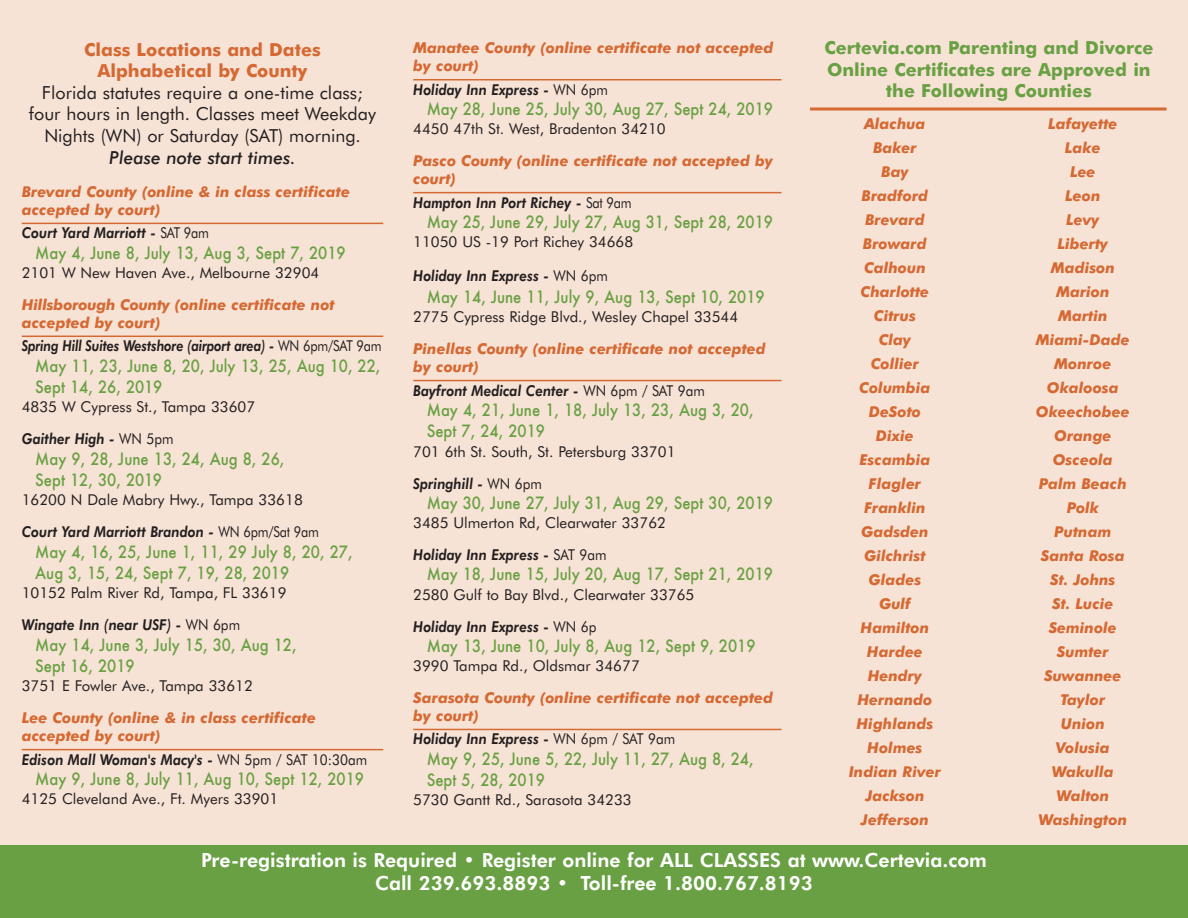
<style>
.page{position:relative;width:1188px;height:918px;background:#fff}
.page>*{position:absolute;margin:0;border:0;box-sizing:border-box;transform-origin:0 0}
.t1{font:800 19.5px/23.4px "Futura BT";color:#fff;text-align:center}
.t2{font:18px/21.6px "Futura BT";color:#231f20;text-align:center}
.t3{font:700 18px/21.6px "Futura BT";color:#69a043;text-align:center}
.t4{font:700 18px/21.6px "Futura BT";color:#d56934;text-align:center}
.t5{font:italic 500 18px "Futura BT";color:#231f20}
.t6{font:500 16.5px/21.5px "Futura";color:#69a043;scale:.9 1}
.t7{font:italic 700 15px/24px "Futura BT";color:#d56934}
.t8{font:15px/32.1px "Futura BT";color:#231f20}
.t9{font:italic 800 15px "Futura BT";color:#231f20;scale:.9 1}
.t10{font:italic 800 15px "Futura BT";letter-spacing:-.02em;color:#231f20;scale:.85 1}
.s1{font-weight:400;font-style:normal}
.s2{font-weight:800;font-style:italic}
</style>
<div class="page">
<div style="left:0;top:0;width:1188px;height:891px;background:#f7e3d5"></div>
<div style="left:0;top:845px;width:1188px;height:73px;background:#69a043"></div>
<hr style="left:22px;top:223px;width:361px;height:1px;background:#d56934">
<hr style="left:22px;top:336px;width:361px;height:1px;background:#d56934">
<hr style="left:22px;top:749px;width:361px;height:1px;background:#d56934">
<hr style="left:413px;top:79px;width:369px;height:1px;background:#d56934">
<hr style="left:413px;top:192px;width:369px;height:1px;background:#d56934">
<hr style="left:413px;top:380px;width:369px;height:1px;background:#d56934">
<hr style="left:413px;top:729px;width:369px;height:1px;background:#d56934">
<hr style="left:810px;top:107px;width:357px;height:3px;background:#d56934">
<p class="t4" style="left:84px;top:40px;width:238px">Class Locations and Dates<br>Alphabetical by County</p>
<p class="t2" style="left:29px;top:83px;width:349px">Florida statutes require a one-time class; four hours in length. Classes meet Weekday<br>Nights (WN) or Saturday (SAT) morning.</p>
<p class="t5" style="left:109px;top:150px;width:188px">Please note start times.</p>
<p class="t7" style="left:22px;top:184px;width:330px;line-height:18px">Brevard County (online &amp; in class certificate accepted by court)</p>
<p class="t9" style="left:22px;top:227px;width:210px">Court Yard Marriott - <span class="s1">SAT 9am</span></p>
<p class="t6" style="left:35px;top:241px;width:347px">May 4, June 8, July 13, Aug 3, Sept 7, 2019</p>
<p class="t8" style="left:22px;top:258px;width:299px">2101 W New Haven Ave., Melbourne 32904</p>
<p class="t7" style="left:22px;top:297px;width:315px;line-height:18px">Hillsborough County (online certificate not accepted by court)</p>
<p class="t10" style="left:22px;top:340px;width:425px">Spring Hill Suites Westshore (airport area) - <span class="s1">WN 6pm/SAT 9am</span></p>
<p class="t6" style="left:35px;top:354px;width:385px">May 11, 23, June 8, 20, July 13, 25, Aug 10, 22,<br>Sept 14, 26, 2019</p>
<p class="t8" style="left:22px;top:392px;width:235px">4835 W Cypress St., Tampa 33607<br><span class="s2">Gaither High -</span> WN 5pm</p>
<p class="t6" style="left:35px;top:447px;width:278px">May 9, 28, June 13, 24, Aug 8, 26,<br>Sept 12, 30, 2019</p>
<p class="t8" style="left:22px;top:485px;width:299px">16200 N Dale Mabry Hwy., Tampa 33618<br><span class="s2">Court Yard Marriott Brandon -</span> WN 6pm/Sat 9am</p>
<p class="t6" style="left:35px;top:540px;width:354px">May 4, 16, 25, June 1, 11, 29 July 8, 20, 27,<br>Aug 3, 15, 24, Sept 7, 19, 28, 2019</p>
<p class="t8" style="left:22px;top:578px;width:266px">10152 Palm River Rd, Tampa, FL 33619<br><span class="s2">Wingate Inn (near USF) -</span> WN 6pm</p>
<p class="t6" style="left:35px;top:633px;width:292px">May 14, June 3, July 15, 30, Aug 12,<br>Sept 16, 2019</p>
<p class="t8" style="left:22px;top:671px;width:233px">3751 E Fowler Ave., Tampa 33612</p>
<p class="t7" style="left:22px;top:710px;width:296px;line-height:18px">Lee County (online &amp; in class certificate accepted by court)</p>
<p class="t9" style="left:22px;top:753px;width:385px">Edison Mall Woman's Macy's - <span class="s1">WN 5pm / SAT 10:30am</span></p>
<p class="t6" style="left:35px;top:768px;width:367px">May 9, June 8, July 11, Aug 10, Sept 12, 2019</p>
<p class="t8" style="left:22px;top:784px;width:258px">4125 Cleveland Ave., Ft. Myers 33901</p>
<p class="t7" style="left:413px;top:40px;width:362px;line-height:18px">Manatee County (online certificate not accepted by court)</p>
<p class="t9" style="left:413px;top:83px;width:218px">Holiday Inn Express - <span class="s1">WN 6pm</span></p>
<p class="t6" style="left:427px;top:98px;width:386px">May 28, June 25, July 30, Aug 27, Sept 24, 2019</p>
<p class="t8" style="left:413px;top:114px;width:254px">4450 47th St. West, Bradenton 34210</p>
<p class="t7" style="left:413px;top:153px;width:361px;line-height:18px">Pasco County (online certificate not accepted by court)</p>
<p class="t9" style="left:413px;top:196px;width:244px">Hampton Inn Port Richey - <span class="s1">Sat 9am</span></p>
<p class="t6" style="left:427px;top:211px;width:386px">May 25, June 29, July 27, Aug 31, Sept 28, 2019</p>
<p class="t8" style="left:413px;top:227px;width:222px">11050 US -19 Port Richey 34668</p>
<p class="t9" style="left:413px;top:270px;width:218px">Holiday Inn Express - <span class="s1">WN 6pm</span></p>
<p class="t6" style="left:427px;top:286px;width:377px">May 14, June 11, July 9, Aug 13, Sept 10, 2019</p>
<p class="t8" style="left:413px;top:302px;width:327px">2775 Cypress Ridge Blvd., Wesley Chapel 33544</p>
<p class="t7" style="left:413px;top:341px;width:354px;line-height:18px">Pinellas County (online certificate not accepted by court)</p>
<p class="t9" style="left:413px;top:384px;width:326px">Bayfront Medical Center - <span class="s1">WN 6pm / SAT 9am</span></p>
<p class="t6" style="left:427px;top:399px;width:365px">May 4, 21, June 1, 18, July 13, 23, Aug 3, 20,<br>Sept 7, 24, 2019</p>
<p class="t8" style="left:413px;top:436px;width:264px">701 6th St. South, St. Petersburg 33701<br><span class="s2">Springhill -</span> WN 6pm</p>
<p class="t6" style="left:427px;top:492px;width:386px">May 30, June 27, July 31, Aug 29, Sept 30, 2019</p>
<p class="t8" style="left:413px;top:508px;width:254px">3485 Ulmerton Rd, Clearwater 33762<br><span class="s2">Holiday Inn Express -</span> SAT 9am</p>
<p class="t6" style="left:427px;top:563px;width:386px">May 18, June 15, July 20, Aug 17, Sept 21, 2019</p>
<p class="t8" style="left:413px;top:579px;width:283px">2580 Gulf to Bay Blvd., Clearwater 33765<br><span class="s2">Holiday Inn Express -</span> WN 6p</p>
<p class="t6" style="left:427px;top:635px;width:367px">May 13, June 10, July 8, Aug 12, Sept 9, 2019</p>
<p class="t8" style="left:413px;top:651px;width:228px">3990 Tampa Rd., Oldsmar 34677</p>
<p class="t7" style="left:413px;top:690px;width:361px;line-height:18px">Sarasota County (online certificate not accepted by court)</p>
<p class="t9" style="left:413px;top:733px;width:293px">Holiday Inn Express - <span class="s1">WN 6pm / SAT 9am</span></p>
<p class="t6" style="left:427px;top:748px;width:365px">May 9, 25, June 5, 22, July 11, 27, Aug 8, 24,<br>Sept 5, 28, 2019</p>
<p class="t8" style="left:413px;top:785px;width:220px">5730 Gantt Rd., Sarasota 34233</p>
<p class="t3" style="left:824px;top:38px;width:330px">Certevia.com Parenting and Divorce<br>Online Certificates are Approved in the Following Counties</p>
<p class="t7" style="left:849px;top:113px;width:94px;text-align:center">Alachua<br>Baker<br>Bay<br>Bradford<br>Brevard<br>Broward<br>Calhoun<br>Charlotte<br>Citrus<br>Clay<br>Collier<br>Columbia<br>DeSoto<br>Dixie<br>Escambia<br>Flagler<br>Franklin<br>Gadsden<br>Gilchrist<br>Glades<br>Gulf<br>Hamilton<br>Hardee<br>Hendry<br>Hernando<br>Highlands<br>Holmes<br>Indian River<br>Jackson<br>Jefferson</p>
<p class="t7" style="left:1036px;top:113px;width:96px;text-align:center">Lafayette<br>Lake<br>Lee<br>Leon<br>Levy<br>Liberty<br>Madison<br>Marion<br>Martin<br>Miami-Dade<br>Monroe<br>Okaloosa<br>Okeechobee<br>Orange<br>Osceola<br>Palm Beach<br>Polk<br>Putnam<br>Santa Rosa<br>St. Johns<br>St. Lucie<br>Seminole<br>Sumter<br>Suwannee<br>Taylor<br>Union<br>Volusia<br>Wakulla<br>Walton<br>Washington</p>
<h1 class="t1" style="left:201px;top:850px;width:787px">Pre-registration is Required • Register online for ALL CLASSES at www.Certevia.com<br>Call 239.693.8893 • Toll-free 1.800.767.8193</h1>
</div>
